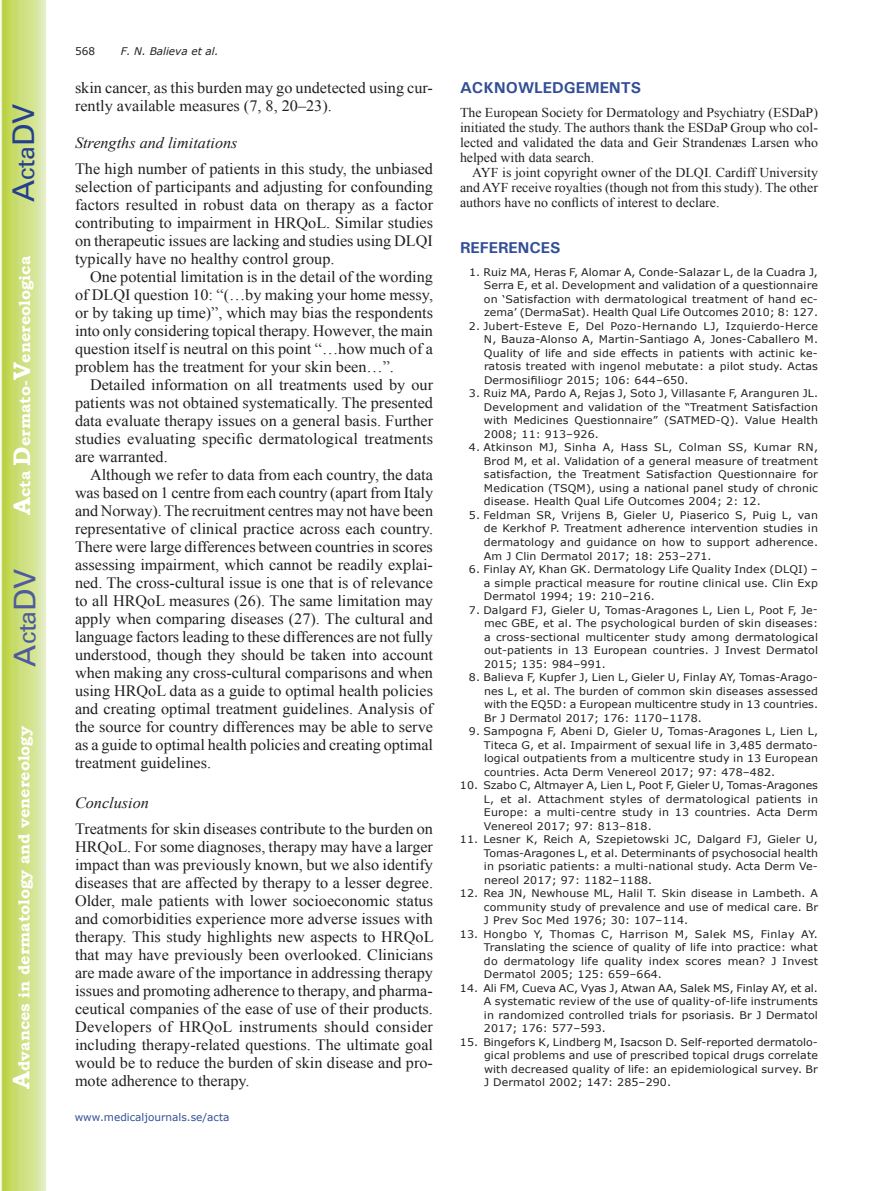
<style>
.page{position:relative;width:893px;height:1191px;background:#fff}
.page>*{position:absolute;margin:0;border:0;box-sizing:border-box;transform-origin:0 0}
.t1{font:30px "Univers";color:#4d5a9e}
.t2{font:30px "Univers";color:#253f8e}
.t3{font:15.75px/18px "Times New Roman";color:#231f20;text-align:justify}
.t4{font:700 15.75px "Bookman Old Style";color:#fff}
.t5{font:italic 15.75px "Times New Roman";color:#231f20}
.t6{font:700 15.75px "Univers";color:#324f95}
.t7{font:13.5px/15px "Times New Roman";color:#231f20;text-align:justify}
.t8{font:10.5px/13.5px "Verdana";letter-spacing:.01em;color:#231f20;text-align:justify;scale:1.05 1}
.t9{font:10.5px "Verdana";color:#324f95}
.t10{font:italic 10.5px "Verdana";color:#231f20}
.t11{font:10.5px "Verdana";letter-spacing:.01em;color:#231f20}
.s1{font-size:24px}
</style>
<div class="page">
<svg style="left:1px;top:0;width:45px;height:1191px;background:#cfe084"></svg>
<h1 class="t2" style="left:6px;top:202px;width:100px;rotate:-90deg">A<span class="s1">cta</span>DV</h1>
<h2 class="t4" style="left:15px;top:515px;width:260px;rotate:-90deg"><span class="s1">A</span>cta <span class="s1">D</span>ermato-<span class="s1">V</span>enereologica</h2>
<h1 class="t1" style="left:7px;top:666px;width:100px;rotate:-90deg">A<span class="s1">cta</span>DV</h1>
<h2 class="t4" style="left:15px;top:1088px;width:364px;rotate:-90deg"><span class="s1">A</span>dvances in dermatology and venereology</h2>
<p class="t11" style="left:75px;top:44px;width:22px">568</p>
<p class="t10" style="left:121px;top:44px;width:99px">F. N. Balieva et al.</p>
<h2 class="t3" style="left:75px;top:79px;width:359px">skin cancer, as this burden may go undetected using cur&shy;rently available measures (7, 8, 20–23).</h2>
<h2 class="t5" style="left:75px;top:132px;width:164px">Strengths and limitations</h2>
<p class="t3" style="left:75px;top:159px;width:360px">The high number of patients in this study, the unbiased selection of participants and adjusting for confounding factors resulted in robust data on therapy as a factor contributing to impairment in HRQoL. Similar studies on therapeutic issues are lacking and studies using DLQI typically have no healthy control group.</p>
<p class="t3" style="left:75px;top:267px;width:360px;text-indent:15px">One potential limitation is in the detail of the wording of DLQI question 10: “(…by making your home messy, or by taking up time)”, which may bias the respondents into only considering topical therapy. However, the main question itself is neutral on this point “…how much of a problem has the treatment for your skin been…”.</p>
<p class="t3" style="left:75px;top:375px;width:360px;text-indent:15px">Detailed information on all treatments used by our patients was not obtained systematically. The presented data evaluate therapy issues on a general basis. Further studies evaluating specific dermatological treatments are warranted.</p>
<p class="t3" style="left:75px;top:465px;width:360px;text-indent:15px">Although we refer to data from each country, the data was based on 1 centre from each country (apart from Italy and Norway). The recruitment centres may not have been representative of clinical practice across each country.<br>There were large differences between countries in scores assessing impairment, which cannot be readily explai&shy;ned. The cross-cultural issue is one that is of relevance to all HRQoL measures (26). The same limitation may apply when comparing diseases (27). The cultural and language factors leading to these differences are not fully understood, though they should be taken into account when making any cross-cultural comparisons and when using HRQoL data as a guide to optimal health policies and creating optimal treatment guidelines. Analysis of the source for country differences may be able to serve as a guide to optimal health policies and creating optimal treatment guidelines.</p>
<h2 class="t5" style="left:75px;top:792px;width:75px">Conclusion</h2>
<p class="t3" style="left:75px;top:819px;width:360px">Treatments for skin diseases contribute to the burden on HRQoL. For some diagnoses, therapy may have a larger impact than was previously known, but we also identify diseases that are affected by therapy to a lesser degree.<br>Older, male patients with lower socioeconomic status and comorbidities experience more adverse issues with therapy. This study highlights new aspects to HRQoL that may have previously been overlooked. Clinicians are made aware of the importance in addressing therapy issues and promoting adherence to therapy, and pharma&shy;ceutical companies of the ease of use of their products.<br>Developers of HRQoL instruments should consider including therapy-related questions. The ultimate goal would be to reduce the burden of skin disease and pro&shy;mote adherence to therapy.</p>
<p class="t9" style="left:75px;top:1110px;width:156px">www.medicaljournals.se/acta</p>
<h2 class="t6" style="left:460px;top:78px;width:183px">ACKNOWLEDGEMENTS</h2>
<p class="t7" style="left:460px;top:105px;width:360px">The European Society for Dermatology and Psychiatry (ESDaP) initiated the study. The authors thank the ESDaP Group who col&shy;lected and validated the data and Geir Strandenæs Larsen who helped with data search.</p>
<p class="t7" style="left:460px;top:165px;width:360px;text-indent:12px">AYF is joint copyright owner of the DLQI. Cardiff University and AYF receive royalties (though not from this study). The other authors have no conflicts of interest to declare.</p>
<h2 class="t6" style="left:460px;top:238px;width:102px">REFERENCES</h2>
<p class="t8" style="left:484px;top:265px;width:320px;text-indent:-15px">1. Ruiz MA, Heras F, Alomar A, Conde-Salazar L, de la Cuadra J, Serra E, et al. Development and validation of a questionnaire on ‘Satisfaction with dermatological treatment of hand ec&shy;zema’ (DermaSat). Health Qual Life Outcomes 2010; 8: 127.</p>
<p class="t8" style="left:484px;top:319px;width:320px;text-indent:-15px">2. Jubert-Esteve E, Del Pozo-Hernando LJ, Izquierdo-Herce N, Bauza-Alonso A, Martin-Santiago A, Jones-Caballero M.<br>Quality of life and side effects in patients with actinic ke&shy;ratosis treated with ingenol mebutate: a pilot study. Actas Dermosifiliogr 2015; 106: 644–650.</p>
<p class="t8" style="left:484px;top:386px;width:320px;text-indent:-15px">3. Ruiz MA, Pardo A, Rejas J, Soto J, Villasante F, Aranguren JL.<br>Development and validation of the “Treatment Satisfaction with Medicines Questionnaire” (SATMED-Q). Value Health 2008; 11: 913–926.</p>
<p class="t8" style="left:484px;top:440px;width:320px;text-indent:-15px">4. Atkinson MJ, Sinha A, Hass SL, Colman SS, Kumar RN, Brod M, et al. Validation of a general measure of treatment satisfaction, the Treatment Satisfaction Questionnaire for Medication (TSQM), using a national panel study of chronic disease. Health Qual Life Outcomes 2004; 2: 12.</p>
<p class="t8" style="left:484px;top:508px;width:320px;text-indent:-15px">5. Feldman SR, Vrijens B, Gieler U, Piaserico S, Puig L, van de Kerkhof P. Treatment adherence intervention studies in dermatology and guidance on how to support adherence.<br>Am J Clin Dermatol 2017; 18: 253–271.</p>
<p class="t8" style="left:484px;top:562px;width:320px;text-indent:-15px">6. Finlay AY, Khan GK. Dermatology Life Quality Index (DLQI) – a simple practical measure for routine clinical use. Clin Exp Dermatol 1994; 19: 210–216.</p>
<p class="t8" style="left:484px;top:602px;width:320px;text-indent:-15px">7. Dalgard FJ, Gieler U, Tomas-Aragones L, Lien L, Poot F, Je&shy;mec GBE, et al. The psychological burden of skin diseases: a cross-sectional multicenter study among dermatological out-patients in 13 European countries. J Invest Dermatol 2015; 135: 984–991.</p>
<p class="t8" style="left:484px;top:670px;width:320px;text-indent:-15px">8. Balieva F, Kupfer J, Lien L, Gieler U, Finlay AY, Tomas-Arago&shy;nes L, et al. The burden of common skin diseases assessed with the EQ5D: a European multicentre study in 13 countries.<br>Br J Dermatol 2017; 176: 1170–1178.</p>
<p class="t8" style="left:484px;top:724px;width:320px;text-indent:-15px">9. Sampogna F, Abeni D, Gieler U, Tomas-Aragones L, Lien L, Titeca G, et al. Impairment of sexual life in 3,485 dermato&shy;logical outpatients from a multicentre study in 13 European countries. Acta Derm Venereol 2017; 97: 478–482.</p>
<p class="t8" style="left:484px;top:778px;width:320px;text-indent:-24px">10. Szabo C, Altmayer A, Lien L, Poot F, Gieler U, Tomas-Aragones L, et al. Attachment styles of dermatological patients in Europe: a multi-centre study in 13 countries. Acta Derm Venereol 2017; 97: 813–818.</p>
<p class="t8" style="left:484px;top:832px;width:320px;text-indent:-24px">11. Lesner K, Reich A, Szepietowski JC, Dalgard FJ, Gieler U, Tomas-Aragones L, et al. Determinants of psychosocial health in psoriatic patients: a multi-national study. Acta Derm Ve&shy;nereol 2017; 97: 1182–1188.</p>
<p class="t8" style="left:484px;top:886px;width:320px;text-indent:-24px">12. Rea JN, Newhouse ML, Halil T. Skin disease in Lambeth. A community study of prevalence and use of medical care. Br J Prev Soc Med 1976; 30: 107–114.</p>
<p class="t8" style="left:484px;top:926px;width:320px;text-indent:-24px">13. Hongbo Y, Thomas C, Harrison M, Salek MS, Finlay AY.<br>Translating the science of quality of life into practice: what do dermatology life quality index scores mean? J Invest Dermatol 2005; 125: 659–664.</p>
<p class="t8" style="left:484px;top:980px;width:320px;text-indent:-24px">14. Ali FM, Cueva AC, Vyas J, Atwan AA, Salek MS, Finlay AY, et al.<br>A systematic review of the use of quality-of-life instruments in randomized controlled trials for psoriasis. Br J Dermatol 2017; 176: 577–593.</p>
<p class="t8" style="left:484px;top:1034px;width:320px;text-indent:-24px">15. Bingefors K, Lindberg M, Isacson D. Self-reported dermatolo&shy;gical problems and use of prescribed topical drugs correlate with decreased quality of life: an epidemiological survey. Br J Dermatol 2002; 147: 285–290.</p>
</div>
